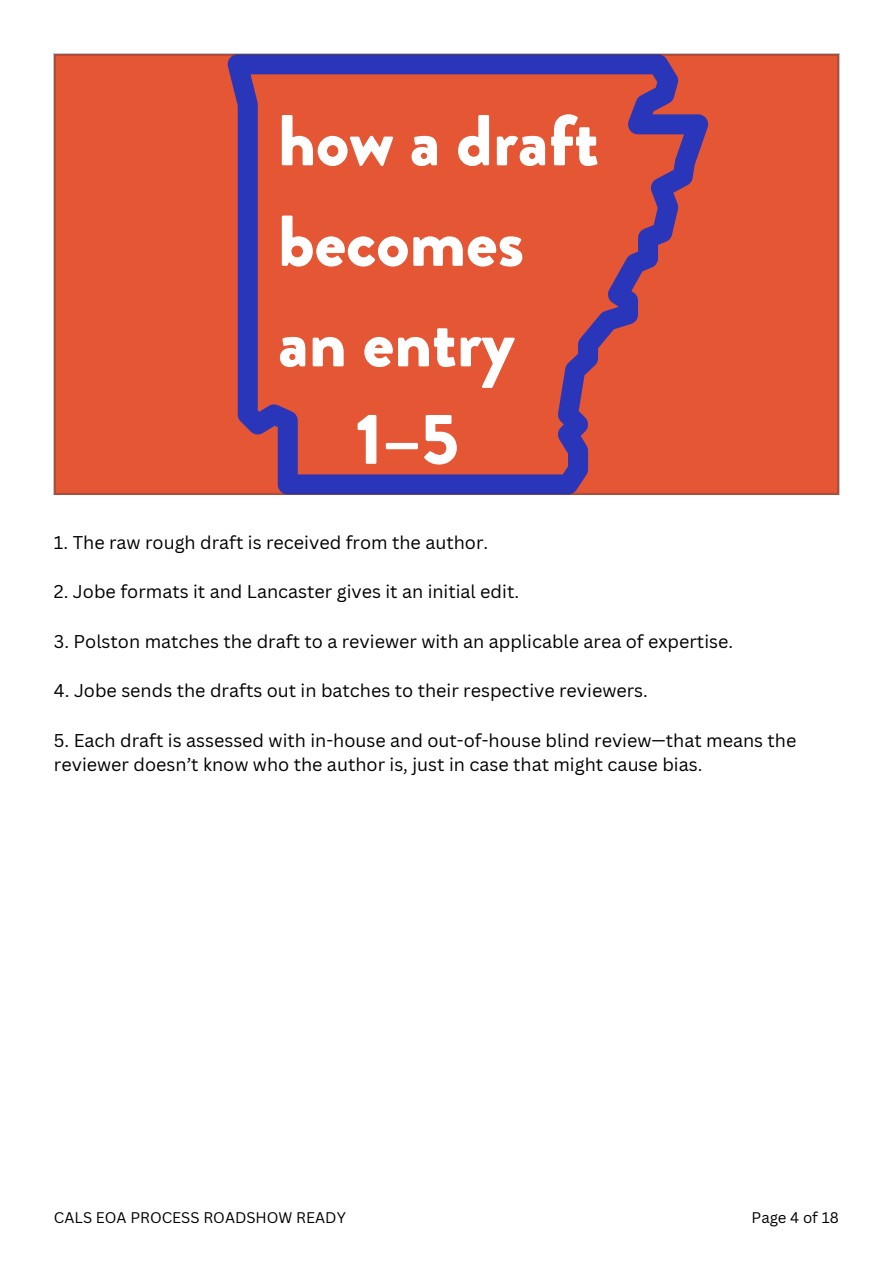
<style>
.page{position:relative;width:893px;height:1264px;background:#fff}
.page>*{position:absolute;margin:0;border:0;box-sizing:border-box;transform-origin:0 0}
.t1{font:900 71.85px "Brandon Grotesque";color:#fff}
.t2{font:18px/24.8px "Canva Sans";color:#000}
.t3{font:15px "Canva Sans";color:#000}
</style>
<div class="page">
<svg style="left:54px;top:54px;width:785px;height:441px;background:#d05241"></svg>
<p class="t1" style="left:278px;top:90px;width:322px">how a draft</p>
<p class="t1" style="left:278px;top:190px;width:248px">becomes</p>
<p class="t1" style="left:278px;top:291px;width:238px">an entry</p>
<p class="t1" style="left:356px;top:388px;width:105px">1–5</p>
<p class="t2" style="left:54px;top:529px;width:435px">1. The raw rough draft is received from the author.</p>
<p class="t2" style="left:54px;top:578px;width:466px">2. Jobe formats it and Lancaster gives it an initial edit.</p>
<p class="t2" style="left:54px;top:628px;width:680px">3. Polston matches the draft to a reviewer with an applicable area of expertise.</p>
<p class="t2" style="left:54px;top:677px;width:595px">4. Jobe sends the drafts out in batches to their respective reviewers.</p>
<p class="t2" style="left:54px;top:727px;width:744px">5. Each draft is assessed with in-house and out-of-house blind review—that means the reviewer doesn’t know who the author is, just in case that might cause bias.</p>
<p class="t3" style="left:54px;top:1206px;width:293px">CALS EOA PROCESS ROADSHOW READY</p>
<p class="t3" style="left:751px;top:1206px;width:89px">Page 4 of 18</p>
</div>
